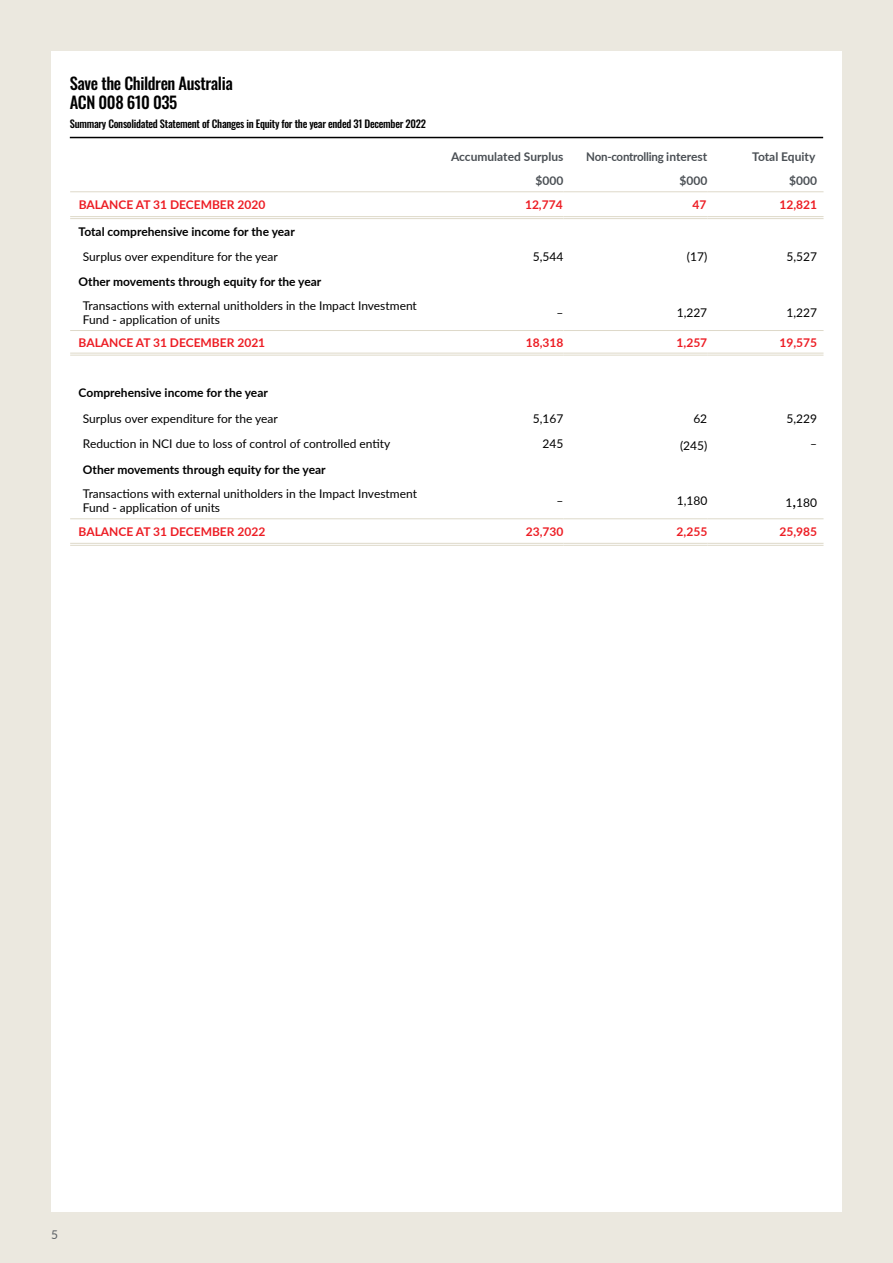
<style>
.page{position:relative;width:893px;height:1263px;background:#ebe8df}
.page>*{position:absolute;margin:0;border:0;box-sizing:border-box;transform-origin:0 0}
.t1{font:500 16.5px/19.5px "Oswald";letter-spacing:-.025em;color:#000}
.t2{font:12px/14.4px "Lato";color:#000}
.t3{font:700 12px "Lato";color:#000}
.t4{font:700 12px "Lato";color:#ed1d24}
.t5{font:700 12px "Lato";color:#4a4f54}
.t6{font:700 12px "Lato";letter-spacing:-.02em;color:#4a4f54;scale:.96 1}
.t7{font:12px "Lato";color:#5a5f64}
.t8{font:500 10.5px "Oswald";letter-spacing:-.025em;color:#000}
.s1{font-size:16.5px}
</style>
<div class="page">
<div style="left:51px;top:51px;width:791px;height:1161px;background:#fff"></div>
<hr style="left:70px;top:137px;width:753px;height:1px;background:#000">
<hr style="left:70px;top:518px;width:368px;height:1px;background:#ded9c9">
<hr style="left:563px;top:518px;width:144px;height:1px;background:#ded9c9">
<hr style="left:707px;top:518px;width:116px;height:1px;background:#ded9c9">
<hr style="left:563px;top:543px;width:144px;height:1px;background:#ded9c9">
<hr style="left:563px;top:545px;width:144px;height:1px;background:#ded9c9">
<hr style="left:707px;top:543px;width:116px;height:1px;background:#ded9c9">
<hr style="left:707px;top:545px;width:116px;height:1px;background:#ded9c9">
<hr style="left:438px;top:543px;width:125px;height:1px;background:#ded9c9">
<hr style="left:438px;top:545px;width:125px;height:1px;background:#ded9c9">
<hr style="left:70px;top:543px;width:368px;height:1px;background:#ded9c9">
<hr style="left:70px;top:545px;width:368px;height:1px;background:#ded9c9">
<hr style="left:707px;top:191px;width:116px;height:1px;background:#ded9c9">
<hr style="left:70px;top:191px;width:368px;height:1px;background:#ded9c9">
<hr style="left:70px;top:330px;width:368px;height:1px;background:#ded9c9">
<hr style="left:563px;top:330px;width:144px;height:1px;background:#ded9c9">
<hr style="left:707px;top:330px;width:116px;height:1px;background:#ded9c9">
<hr style="left:70px;top:353px;width:368px;height:1px;background:#ded9c9">
<hr style="left:70px;top:355px;width:368px;height:1px;background:#ded9c9">
<hr style="left:438px;top:353px;width:125px;height:1px;background:#ded9c9">
<hr style="left:438px;top:355px;width:125px;height:1px;background:#ded9c9">
<hr style="left:563px;top:353px;width:144px;height:1px;background:#ded9c9">
<hr style="left:563px;top:355px;width:144px;height:1px;background:#ded9c9">
<hr style="left:707px;top:353px;width:116px;height:1px;background:#ded9c9">
<hr style="left:707px;top:355px;width:116px;height:1px;background:#ded9c9">
<hr style="left:563px;top:191px;width:144px;height:1px;background:#ded9c9">
<hr style="left:438px;top:191px;width:125px;height:1px;background:#ded9c9">
<hr style="left:438px;top:330px;width:125px;height:1px;background:#ded9c9">
<hr style="left:438px;top:518px;width:125px;height:1px;background:#ded9c9">
<hr style="left:70px;top:216px;width:368px;height:1px;background:#ded9c9">
<hr style="left:70px;top:218px;width:368px;height:1px;background:#ded9c9">
<hr style="left:563px;top:216px;width:144px;height:1px;background:#ded9c9">
<hr style="left:563px;top:218px;width:144px;height:1px;background:#ded9c9">
<hr style="left:707px;top:216px;width:116px;height:1px;background:#ded9c9">
<hr style="left:707px;top:218px;width:116px;height:1px;background:#ded9c9">
<hr style="left:438px;top:216px;width:125px;height:1px;background:#ded9c9">
<hr style="left:438px;top:218px;width:125px;height:1px;background:#ded9c9">
<h1 class="t1" style="left:70px;top:71px;width:164px">Save the Children Australia<br>ACN 008 610 035</h1>
<p class="t8" style="left:70px;top:115px;width:358px">Summary Consolidated Statement of Changes in Equity for the year ended 31 December 2022</p>
<p class="t5" style="left:451px;top:148px;width:114px">Accumulated Surplus</p>
<p class="t6" style="left:586px;top:148px;width:128px">Non-controlling interest</p>
<p class="t5" style="left:752px;top:148px;width:65px">Total Equity</p>
<p class="t5" style="left:536px;top:171px;width:29px">$000</p>
<p class="t5" style="left:679px;top:171px;width:29px">$000</p>
<p class="t5" style="left:789px;top:171px;width:29px">$000</p>
<p class="t4" style="left:79px;top:196px;width:188px">BALANCE AT 31 DECEMBER 2020</p>
<p class="t4" style="left:525px;top:196px;width:39px">12,774</p>
<p class="t4" style="left:693px;top:196px;width:15px">47</p>
<p class="t4" style="left:779px;top:196px;width:39px">12,821</p>
<p class="t3" style="left:79px;top:223px;width:218px">Total comprehensive income for the year</p>
<p class="t2" style="left:83px;top:249px;width:197px">Surplus over expenditure for the year</p>
<p class="t2" style="left:533px;top:249px;width:32px">5,544</p>
<p class="t2" style="left:687px;top:249px;width:22px">(17)</p>
<p class="t2" style="left:786px;top:249px;width:32px">5,527</p>
<p class="t3" style="left:79px;top:273px;width:244px">Other movements through equity for the year</p>
<p class="t2" style="left:83px;top:298px;width:336px">Transactions with external unitholders in the Impact Investment<br>Fund - application of units</p>
<p class="t2" style="left:556px;top:305px;width:8px">–</p>
<p class="t2" style="left:677px;top:305px;width:32px">1,227</p>
<p class="t2" style="left:786px;top:305px;width:32px">1,227</p>
<p class="t4" style="left:79px;top:333px;width:188px">BALANCE AT 31 DECEMBER 2021</p>
<p class="t4" style="left:526px;top:333px;width:39px">18,318</p>
<p class="t4" style="left:677px;top:333px;width:32px">1,257</p>
<p class="t4" style="left:779px;top:333px;width:39px">19,575</p>
<p class="t3" style="left:79px;top:384px;width:191px">Comprehensive income for the year</p>
<p class="t2" style="left:83px;top:411px;width:197px">Surplus over expenditure for the year</p>
<p class="t2" style="left:533px;top:411px;width:32px">5,167</p>
<p class="t2" style="left:693px;top:411px;width:15px">62</p>
<p class="t2" style="left:786px;top:411px;width:32px">5,229</p>
<p class="t2" style="left:83px;top:436px;width:309px">Reduction in NCI due to loss of control of controlled entity</p>
<p class="t2" style="left:542px;top:436px;width:22px">245</p>
<p class="t2" style="left:680px;top:438px;width:29px">(245)</p>
<p class="t2" style="left:810px;top:436px;width:8px">–</p>
<p class="t3" style="left:83px;top:461px;width:244px">Other movements through equity for the year</p>
<p class="t2" style="left:83px;top:486px;width:336px">Transactions with external unitholders in the Impact Investment<br>Fund - application of units</p>
<p class="t2" style="left:556px;top:493px;width:8px">–</p>
<p class="t2" style="left:677px;top:493px;width:32px">1,180</p>
<p class="t2" style="left:785px;top:495px;width:33px">1<span class="s1">,</span>180</p>
<p class="t4" style="left:79px;top:523px;width:188px">BALANCE AT 31 DECEMBER 2022</p>
<p class="t4" style="left:526px;top:523px;width:39px">23,730</p>
<p class="t4" style="left:677px;top:523px;width:32px">2,255</p>
<p class="t4" style="left:779px;top:523px;width:39px">25,985</p>
<p class="t7" style="left:51px;top:1226px;width:8px">5</p>
</div>
